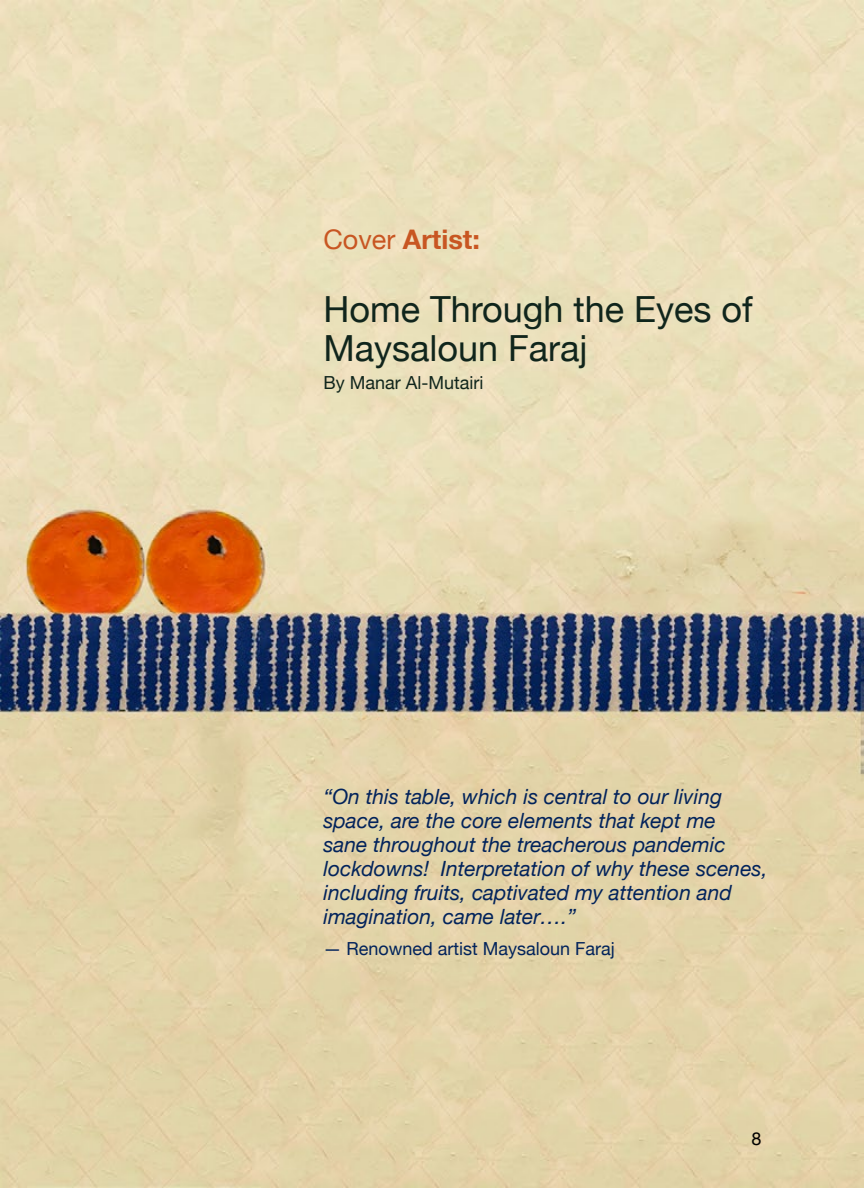
<style>
.page{position:relative;width:864px;height:1188px;background:#fff}
.page>*{position:absolute;margin:0;border:0;box-sizing:border-box;transform-origin:0 0}
.t1{font:36px/39px "Helvetica Neue";color:#10251c}
.t2{font:700 27px "Helvetica Neue";color:#c85622}
.t3{font:italic 21px/24px "Helvetica Neue";color:#02235b}
.t4{font:18px "Helvetica Neue";color:#02235b}
.t5{font:18px "Helvetica Neue";color:#10251c}
.t6{font:18px "Helvetica Neue";color:#000}
.s1{font-weight:400}
</style>
<div class="page">
<img style="left:0;top:0;width:864px;height:1188px">
<p class="t2" style="left:323px;top:218px;width:158px"><span class="s1">Cover</span> Artist:</p>
<h1 class="t1" style="left:323px;top:289px;width:431px">Home Through the Eyes of<br>Maysaloun Faraj</h1>
<p class="t5" style="left:323px;top:372px;width:162px">By Manar Al-Mutairi</p>
<p class="t3" style="left:323px;top:785px;width:446px">“On this table, which is central to our living space, are the core elements that kept me<br>sane throughout the treacherous pandemic lockdowns! Interpretation of why these scenes, including fruits, captivated my attention and imagination, came later….”</p>
<p class="t4" style="left:323px;top:938px;width:293px">— Renowned artist Maysaloun Faraj</p>
<p class="t6" style="left:752px;top:1128px;width:12px">8</p>
</div>
